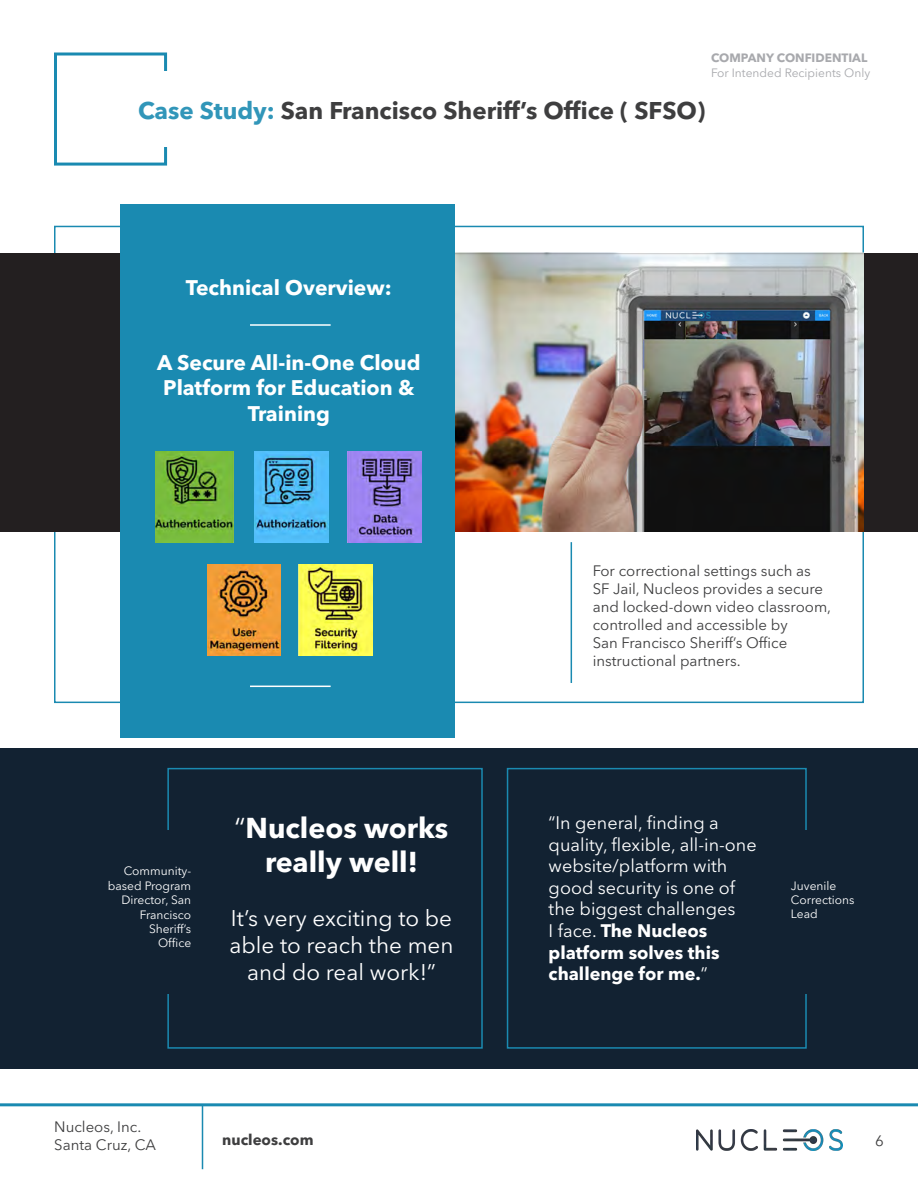
<style>
.page{position:relative;width:918px;height:1188px;background:#fff}
.page>*{position:absolute;margin:0;border:0;box-sizing:border-box;transform-origin:0 0}
.t1{font:700 28.5px/34.2px "Avenir Next Cyr";color:#fff;text-align:center}
.t2{font:700 24px "Avenir Next Cyr";color:#3e3e3f}
.t3{font:22.5px/27px "Avenir Next Cyr";color:#fff;text-align:center}
.t4{font:700 21px/25.2px "Avenir Next Cyr";color:#fff;text-align:center}
.t5{font:18px/21.6px "Avenir Next Cyr";color:#fff}
.t6{font:15px/18px "Avenir Next Cyr";color:#3e3e3f}
.t7{font:700 15px "Avenir Next Cyr";color:#3e3e3f}
.t8{font:12px/14.4px "Avenir Next Cyr";color:#fff;text-align:right}
.t9{font:12px "Avenir Next Cyr";color:#a8a9ad}
.t10{font:700 12px "Avenir Next Cyr";color:#a8a9ad}
.s1{color:#3196b9}
.s2{font-weight:400}
.s3{font-weight:700}
</style>
<div class="page">
<img style="left:697px;top:1130px;width:146px;height:21px">
<hr style="left:0;top:1103px;width:918px;height:3px;background:#1a8ab1">
<hr style="left:202px;top:1105px;width:1px;height:64px;background:#1a8ab1">
<div style="left:54px;top:52px;width:113px;height:114px;border:3px solid #1a8ab1"></div>
<div style="left:120px;top:71px;width:249px;height:76px;background:#fff"></div>
<div style="left:0;top:253px;width:918px;height:278px;background:#231f20"></div>
<img style="left:455px;top:253px;width:409px;height:278px">
<div style="left:120px;top:204px;width:335px;height:534px;background:#1a8ab1"></div>
<img style="left:255px;top:451px;width:73px;height:91px">
<img style="left:348px;top:451px;width:73px;height:91px">
<img style="left:156px;top:451px;width:77px;height:91px">
<img style="left:208px;top:565px;width:73px;height:90px">
<img style="left:299px;top:565px;width:73px;height:90px">
<div style="left:0;top:748px;width:918px;height:321px;background:#122232"></div>
<div style="left:167px;top:768px;width:316px;height:281px;background:#122232;border:2px solid #1a8ab1"></div>
<div style="left:97px;top:830px;width:111px;height:163px;background:#122232"></div>
<div style="left:507px;top:768px;width:300px;height:281px;background:#122232;border:2px solid #1a8ab1"></div>
<div style="left:770px;top:830px;width:110px;height:163px;background:#122232"></div>
<hr style="left:250px;top:324px;width:81px;height:2px;background:#fff">
<hr style="left:250px;top:686px;width:81px;height:1px;background:#fff">
<hr style="left:571px;top:542px;width:1px;height:141px;background:#1a8ab1">
<p class="t10" style="left:711px;top:51px;width:158px">COMPANY CONFIDENTIAL</p>
<p class="t9" style="left:711px;top:65px;width:161px">For Intended Recipients Only</p>
<h2 class="t2" style="left:138px;top:96px;width:568px"><span class="s1">Case Study:</span> San Francisco Sheriff’s Office ( SFSO)</h2>
<h3 class="t4" style="left:186px;top:275px;width:207px">Technical Overview:</h3>
<h3 class="t4" style="left:157px;top:350px;width:265px">A Secure All-in-One Cloud<br>Platform for Education &amp;<br>Training</h3>
<p class="t8" style="left:108px;top:864px;width:85px">Community&shy;based Program<br>Director, San<br>Francisco<br>Sheriff’s<br>Office</p>
<h1 class="t1" style="left:235px;top:810px;width:215px"><span class="s2">“</span>Nucleos works really well!</h1>
<h3 class="t3" style="left:230px;top:905px;width:226px">It’s very exciting to be able to reach the men and do real work!”</h3>
<p class="t6" style="left:54px;top:1118px;width:103px">Nucleos, Inc.<br>Santa Cruz, CA</p>
<p class="t7" style="left:222px;top:1131px;width:93px">nucleos.com</p>
<p class="t6" style="left:593px;top:562px;width:240px">For correctional settings such as<br>SF Jail, Nucleos provides a secure and locked-down video classroom, controlled and accessible by<br>San Francisco Sheriff’s Office instructional partners.</p>
<p class="t5" style="left:549px;top:812px;width:210px">“In general, finding a quality, flexible, all-in-one website/platform with good security is one of the biggest challenges<br>I face. <span class="s3">The Nucleos platform solves this challenge for me.</span>”</p>
<p class="t8" style="left:791px;top:878px;width:65px;text-align:left">Juvenile<br>Corrections<br>Lead</p>
<p class="t6" style="left:875px;top:1132px;width:10px">6</p>
</div>
